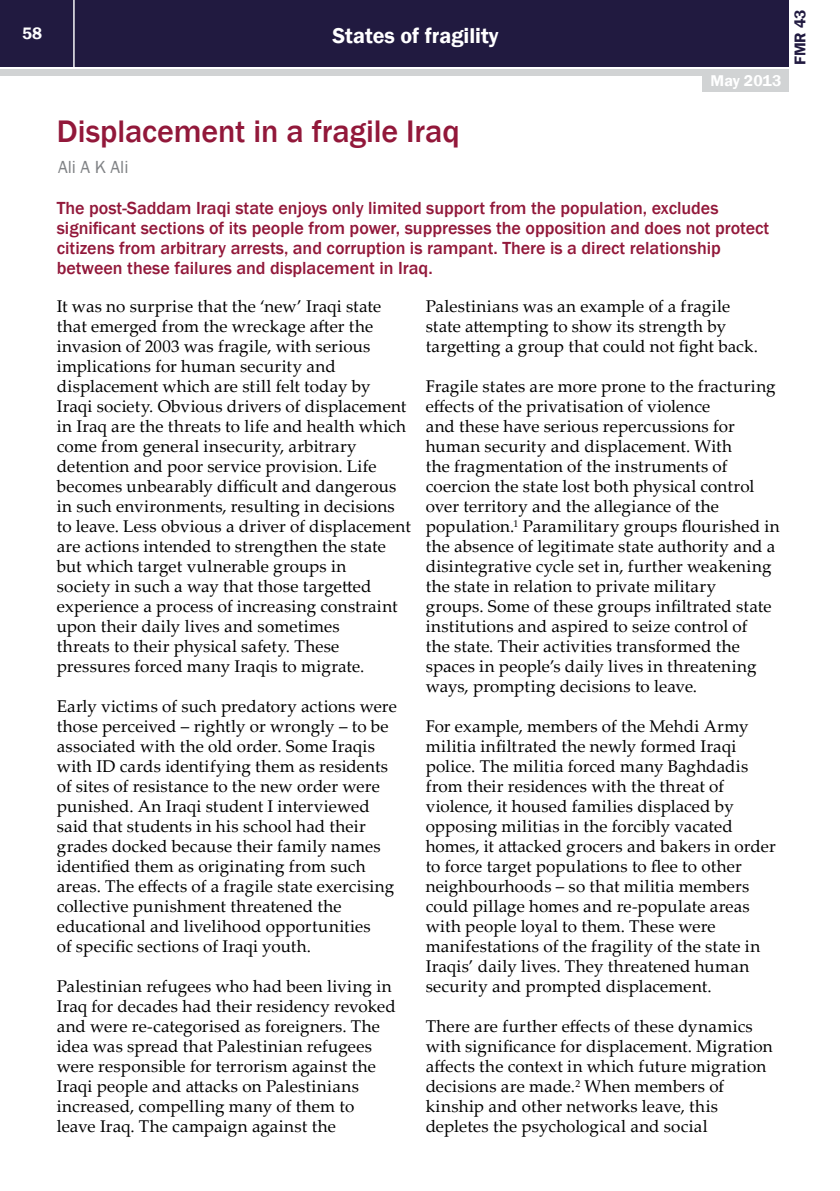
<style>
.page{position:relative;width:840px;height:1191px;background:#fff}
.page>*{position:absolute;margin:0;border:0;box-sizing:border-box;transform-origin:0 0}
.t1{font:500 32px "Franklin Gothic";letter-spacing:-.005em;color:#92183a}
.t2{font:600 22px "Franklin Gothic";color:#fff}
.t3{font:500 18px/20px "Franklin Gothic";color:#92183a}
.t4{font:18px "Franklin Gothic";color:#808285}
.t5{font:17px/20px "Palatino Linotype";letter-spacing:.01em;color:#000}
.t6{font:600 17px "Franklin Gothic";color:#fff}
.t7{font:600 16px "Franklin Gothic";color:#fff}
.t8{font:600 16px "Franklin Gothic";color:#211a40}
</style>
<div class="page">
<div style="left:0;top:0;width:787px;height:66px;background:#211a40"></div>
<div style="left:0;top:69px;width:787px;height:6px;background:#d1d3d4"></div>
<hr style="left:73px;top:0;width:2px;height:67px;background:#fff">
<div style="left:701px;top:74px;width:86px;height:18px;background:#d1d3d4"></div>
<p class="t6" style="left:22px;top:23px;width:21px">58</p>
<p class="t2" style="left:332px;top:22px;width:167px">States of fragility</p>
<p class="t7" style="left:710px;top:71px;width:72px">May 2013</p>
<h1 class="t1" style="left:57px;top:111px;width:404px">Displacement in a fragile Iraq</h1>
<p class="t4" style="left:58px;top:156px;width:72px">Ali A K Ali</p>
<p class="t3" style="left:57px;top:198px;width:713px">The post-Saddam Iraqi state enjoys only limited support from the population, excludes significant sections of its people from power, suppresses the opposition and does not protect citizens from arbitrary arrests, and corruption is rampant. There is a direct relationship between these failures and displacement in Iraq.</p>
<p class="t5" style="left:57px;top:296px;width:355px">It was no surprise that the ‘new’ Iraqi state that emerged from the wreckage after the invasion of 2003 was fragile, with serious implications for human security and displacement which are still felt today by<br>Iraqi society. Obvious drivers of displacement in Iraq are the threats to life and health which come from general insecurity, arbitrary detention and poor service provision. Life becomes unbearably difficult and dangerous in such environments, resulting in decisions to leave. Less obvious a driver of displacement are actions intended to strengthen the state but which target vulnerable groups in<br>society in such a way that those targetted experience a process of increasing constraint upon their daily lives and sometimes<br>threats to their physical safety. These pressures forced many Iraqis to migrate.</p>
<p class="t5" style="left:57px;top:695px;width:341px">Early victims of such predatory actions were those perceived – rightly or wrongly – to be associated with the old order. Some Iraqis with ID cards identifying them as residents of sites of resistance to the new order were punished. An Iraqi student I interviewed said that students in his school had their grades docked because their family names identified them as originating from such areas. The effects of a fragile state exercising collective punishment threatened the educational and livelihood opportunities<br>of specific sections of Iraqi youth.</p>
<p class="t5" style="left:57px;top:975px;width:340px">Palestinian refugees who had been living in Iraq for decades had their residency revoked and were re-categorised as foreigners. The idea was spread that Palestinian refugees were responsible for terrorism against the Iraqi people and attacks on Palestinians increased, compelling many of them to leave Iraq. The campaign against the</p>
<p class="t5" style="left:425px;top:295px;width:333px">Palestinians was an example of a fragile state attempting to show its strength by targetting a group that could not fight back.</p>
<p class="t5" style="left:425px;top:375px;width:355px">Fragile states are more prone to the fracturing effects of the privatisation of violence<br>and these have serious repercussions for human security and displacement. With<br>the fragmentation of the instruments of coercion the state lost both physical control over territory and the allegiance of the population.<sup>1</sup> Paramilitary groups flourished in the absence of legitimate state authority and a disintegrative cycle set in, further weakening the state in relation to private military<br>groups. Some of these groups infiltrated state institutions and aspired to seize control of<br>the state. Their activities transformed the spaces in people’s daily lives in threatening ways, prompting decisions to leave.</p>
<p class="t5" style="left:425px;top:715px;width:351px">For example, members of the Mehdi Army militia infiltrated the newly formed Iraqi police. The militia forced many Baghdadis from their residences with the threat of violence, it housed families displaced by opposing militias in the forcibly vacated homes, it attacked grocers and bakers in order to force target populations to flee to other neighbourhoods – so that militia members could pillage homes and re-populate areas with people loyal to them. These were manifestations of the fragility of the state in Iraqis’ daily lives. They threatened human security and prompted displacement.</p>
<p class="t5" style="left:425px;top:1015px;width:348px">There are further effects of these dynamics with significance for displacement. Migration affects the context in which future migration decisions are made.<sup>2</sup> When members of kinship and other networks leave, this depletes the psychological and social</p>
<p class="t8" style="left:789px;top:65px;width:57px;rotate:-90deg">FMR 43</p>
</div>
